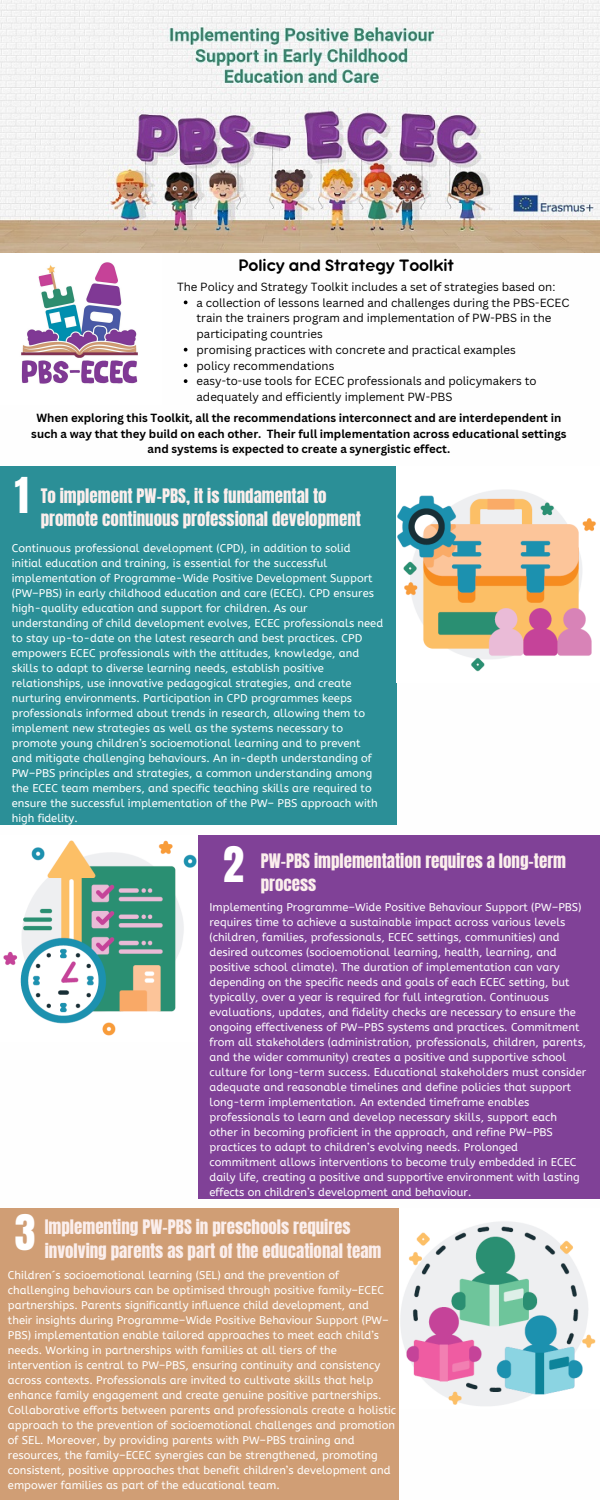
<style>
.page{position:relative;width:600px;height:1500px;background:#fff}
.page>*{position:absolute;margin:0;border:0;box-sizing:border-box;transform-origin:0 0}
.t1{font:42px "Anton";color:#fff}
.t2{font:18px "Bubbleboddy Neue";color:#000}
.t3{font:17px/23.2px "Anton";color:#fbeeec}
.t4{font:11.5px/15.8px "Canva Sans";color:#000}
.t5{font:700 11.5px/15.8px "Canva Sans";color:#000;text-align:center}
.t6{font:11.2px/15px "A Bee Zee";color:#fff}
.t7{font:11.2px/15px "A Bee Zee";color:#fefefe}
</style>
<div class="page">
<img style="left:21px;top:262px;width:117px;height:122px">
<img style="left:0;top:0;width:600px;height:253px">
<div style="left:0;top:466px;width:396px;height:359px;background:#2b8f97"></div>
<img style="left:397px;top:490px;width:199px;height:182px">
<img style="left:3px;top:840px;width:194px;height:196px">
<div style="left:198px;top:835px;width:402px;height:364px;background:#804197"></div>
<svg style="left:184px;top:301px;width:4px;height:3px"></svg>
<svg style="left:184px;top:348px;width:4px;height:4px"></svg>
<svg style="left:184px;top:364px;width:4px;height:3px"></svg>
<svg style="left:184px;top:379px;width:4px;height:4px"></svg>
<img style="left:400px;top:1221px;width:196px;height:185px">
<div style="left:0;top:1208px;width:398px;height:291px;background:#d09e75"></div>
<p class="t2" style="left:238px;top:259px;width:217px">Policy and Strategy Toolkit</p>
<p class="t4" style="left:177px;top:278px;width:380px">The Policy and Strategy Toolkit includes a set of strategies based on:</p>
<p class="t4" style="left:197px;top:294px;width:375px">a collection of lessons learned and challenges during the PBS-ECEC train the trainers program and implementation of PW-PBS in the participating countries</p>
<p class="t4" style="left:197px;top:341px;width:321px">promising practices with concrete and practical examples</p>
<h2 class="t4" style="left:197px;top:357px;width:139px">policy recommendations</h2>
<p class="t4" style="left:197px;top:373px;width:342px">easy-to-use tools for ECEC professionals and policymakers to adequately and efficiently implement PW-PBS</p>
<p class="t5" style="left:31px;top:410px;width:537px">When exploring this Toolkit, all the recommendations interconnect and are interdependent in such a way that they build on each other. Their full implementation across educational settings and systems is expected to create a synergistic effect.</p>
<h1 class="t1" style="left:15px;top:465px;width:15px">1</h1>
<p class="t3" style="left:41px;top:484px;width:322px">To implement PW-PBS, it is fundamental to promote continuous professional development</p>
<h1 class="t6" style="left:12px;top:541px;width:373px">Continuous professional development (CPD), in addition to solid initial education and training, is essential for the successful implementation of Programme-Wide Positive Development Support (PW–PBS) in early childhood education and care (ECEC). CPD ensures high-quality education and support for children. As our understanding of child development evolves, ECEC professionals need to stay up-to-date on the latest research and best practices. CPD empowers ECEC professionals with the attitudes, knowledge, and skills to adapt to diverse learning needs, establish positive relationships, use innovative pedagogical strategies, and create nurturing environments. Participation in CPD programmes keeps professionals informed about trends in research, allowing them to implement new strategies as well as the systems necessary to promote young children’s socioemotional learning and to prevent and mitigate challenging behaviours. An in-depth understanding of PW–PBS principles and strategies, a common understanding among the ECEC team members, and specific teaching skills are required to ensure the successful implementation of the PW– PBS approach with high fidelity.</h1>
<p class="t1" style="left:223px;top:834px;width:22px">2</p>
<p class="t7" style="left:210px;top:900px;width:378px">Implementing Programme–Wide Positive Behaviour Support (PW–PBS) requires time to achieve a sustainable impact across various levels (children, families, professionals, ECEC settings, communities) and desired outcomes (socioemotional learning, health, learning, and positive school climate). The duration of implementation can vary depending on the specific needs and goals of each ECEC setting, but typically, over a year is required for full integration. Continuous evaluations, updates, and fidelity checks are necessary to ensure the ongoing effectiveness of PW–PBS systems and practices. Commitment from all stakeholders (administration, professionals, children, parents, and the wider community) creates a positive and supportive school culture for long-term success. Educational stakeholders must consider adequate and reasonable timelines and define policies that support long-term implementation. An extended timeframe enables professionals to learn and develop necessary skills, support each other in becoming proficient in the approach, and refine PW–PBS practices to adapt to children’s evolving needs. Prolonged commitment allows interventions to become truly embedded in ECEC daily life, creating a positive and supportive environment with lasting effects on children’s development and behaviour.</p>
<p class="t3" style="left:261px;top:849px;width:307px">PW-PBS implementation requires a long-term process</p>
<h1 class="t1" style="left:15px;top:1202px;width:22px">3</h1>
<p class="t6" style="left:8px;top:1268px;width:390px">Children´s socioemotional learning (SEL) and the prevention of challenging behaviours can be optimised through positive family–ECEC partnerships. Parents significantly influence child development, and their insights during Programme–Wide Positive Behaviour Support (PW– PBS) implementation enable tailored approaches to meet each child’s needs. Working in partnerships with families at all tiers of the intervention is central to PW–PBS, ensuring continuity and consistency across contexts. Professionals are invited to cultivate skills that help enhance family engagement and create genuine positive partnerships.<br>Collaborative efforts between parents and professionals create a holistic approach to the prevention of socioemotional challenges and promotion of SEL. Moreover, by providing parents with PW–PBS training and resources, the family–ECEC synergies can be strengthened, promoting consistent, positive approaches that benefit children’s development and empower families as part of the educational team.</p>
<p class="t3" style="left:45px;top:1216px;width:338px">Implementing PW-PBS in preschools requires involving parents as part of the educational team</p>
</div>
